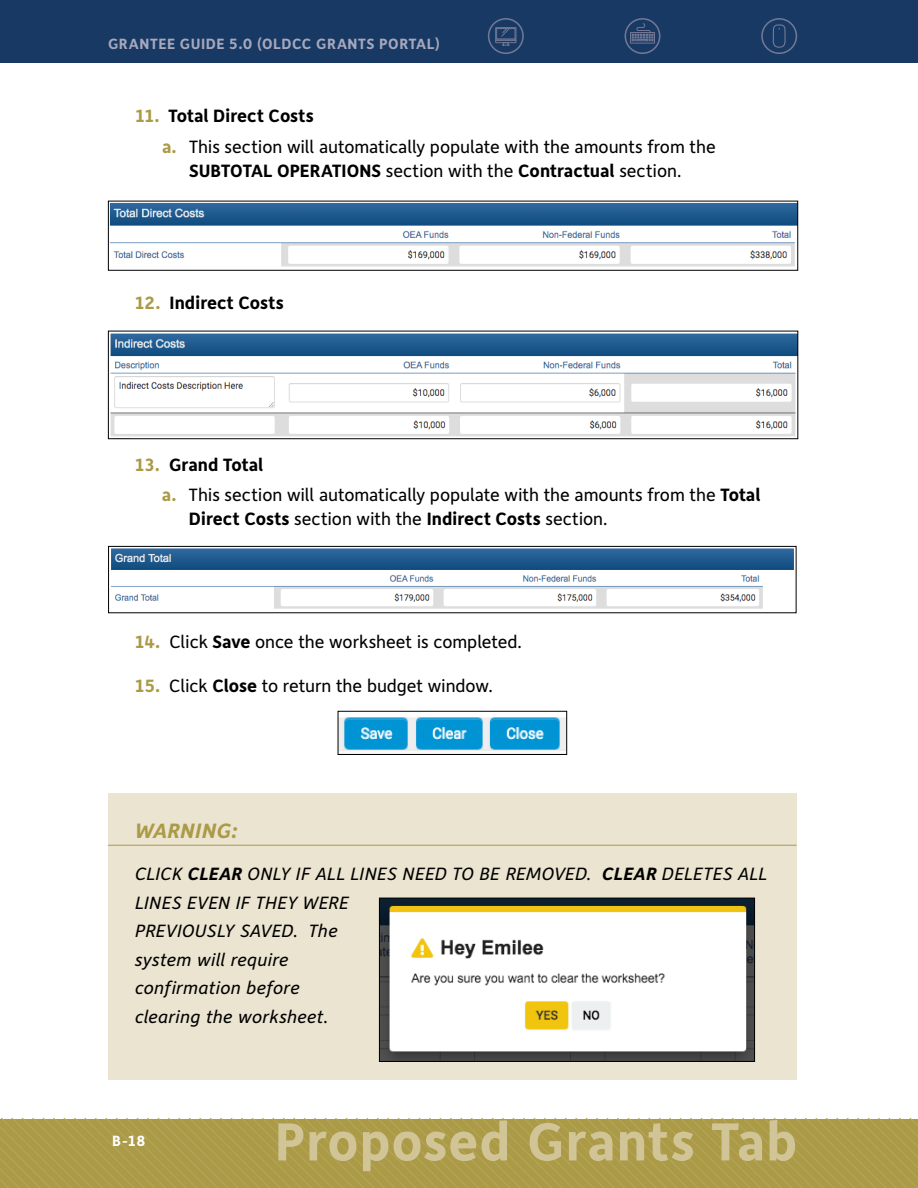
<style>
.page{position:relative;width:918px;height:1188px;background:#fff}
.page>*{position:absolute;margin:0;border:0;box-sizing:border-box;transform-origin:0 0}
.t1{font:700 54px "Depot";letter-spacing:.02em;color:#d1c598}
.t2{font:italic 700 21px "Depot";letter-spacing:.02em;color:#ab9a46}
.t3{font:18px/30.8px "Depot";letter-spacing:-.005em;color:#000}
.t4{font:italic 18px/28.5px "Depot";letter-spacing:.02em;color:#000}
.t5{font:700 18px "Depot";color:#000}
.t6{font:700 15px "Depot";letter-spacing:.04em;color:#a7a8bc}
.t7{font:700 15px "Depot";color:#fff}
.s1{font-weight:700;color:#ab9a46}
.s2{font-weight:700}
.s3{font-weight:400}
.s4{color:#ab9a46}
</style>
<div class="page">
<div style="left:108px;top:794px;width:688px;height:286px;background:#eae4d0"></div>
<svg style="left:0;top:1119px;width:918px;height:69px;background:#ac9b49"></svg>
<div style="left:0;top:0;width:918px;height:63px;background:#173963"></div>
<div style="left:488px;top:18px;width:36px;height:36px;border:2px solid #727795;border-radius:50%"></div>
<svg style="left:495px;top:27px;width:22px;height:19px"></svg>
<div style="left:625px;top:18px;width:35px;height:36px;border:2px solid #727795;border-radius:50%"></div>
<div style="left:630px;top:32px;width:25px;height:12px;border:1px solid #727795"></div>
<svg style="left:631px;top:23px;width:23px;height:19px"></svg>
<div style="left:761px;top:18px;width:36px;height:36px;border:2px solid #727795;border-radius:50%"></div>
<svg style="left:772px;top:24px;width:14px;height:24px"></svg>
<hr style="left:108px;top:845px;width:688px;height:1px;background:#ab9a46">
<img style="left:110px;top:203px;width:686px;height:64px">
<div style="left:108px;top:201px;width:690px;height:70px;border:1px solid #000"></div>
<img style="left:110px;top:333px;width:686px;height:104px">
<div style="left:108px;top:331px;width:690px;height:108px;border:1px solid #000"></div>
<img style="left:111px;top:548px;width:683px;height:61px">
<div style="left:108px;top:546px;width:688px;height:67px;border:1px solid #000"></div>
<img style="left:340px;top:717px;width:225px;height:34px">
<div style="left:338px;top:711px;width:229px;height:44px;border:1px solid #000"></div>
<img style="left:381px;top:900px;width:372px;height:160px">
<div style="left:379px;top:898px;width:376px;height:164px;border:1px solid #000"></div>
<p class="t6" style="left:108px;top:34px;width:334px">GRANTEE GUIDE 5.0 (OLDCC GRANTS PORTAL)</p>
<p class="t3" style="left:162px;top:100px;width:555px;text-indent:-27px"><span class="s1">11.</span> <span class="s2">Total Direct Costs<br></span><span class="s1">a.</span> This section will automatically populate with the amounts from the</p>
<p class="t5" style="left:189px;top:159px;width:492px">SUBTOTAL OPERATIONS <span class="s3">section with the</span> Contractual <span class="s3">section.</span></p>
<p class="t5" style="left:135px;top:292px;width:150px"><span class="s4">12.</span> Indirect Costs</p>
<p class="t3" style="left:162px;top:449px;width:600px;text-indent:-27px"><span class="s1">13.</span> <span class="s2">Grand Total<br></span><span class="s1">a.</span> This section will automatically populate with the amounts from the <span class="s2">Total</span></p>
<p class="t5" style="left:189px;top:507px;width:418px">Direct Costs <span class="s3">section with the</span> Indirect Costs <span class="s3">section.</span></p>
<p class="t3" style="left:135px;top:626px;width:386px"><span class="s1">14.</span> Click <span class="s2">Save</span> once the worksheet is completed.</p>
<p class="t3" style="left:135px;top:670px;width:357px"><span class="s1">15.</span> Click <span class="s2">Close</span> to return the budget window.</p>
<p class="t2" style="left:135px;top:817px;width:104px">WARNING:</p>
<p class="t4" style="left:135px;top:859px;width:634px">CLICK <span class="s2">CLEAR</span> ONLY IF ALL LINES NEED TO BE REMOVED. <span class="s2">CLEAR</span> DELETES ALL<br>LINES EVEN IF THEY WERE<br>PREVIOUSLY SAVED. The<br>system will require<br>confirmation before<br>clearing the worksheet.</p>
<p class="t7" style="left:112px;top:1131px;width:35px">B-18</p>
<h1 class="t1" style="left:275px;top:1107px;width:524px">Proposed Grants Tab</h1>
</div>
